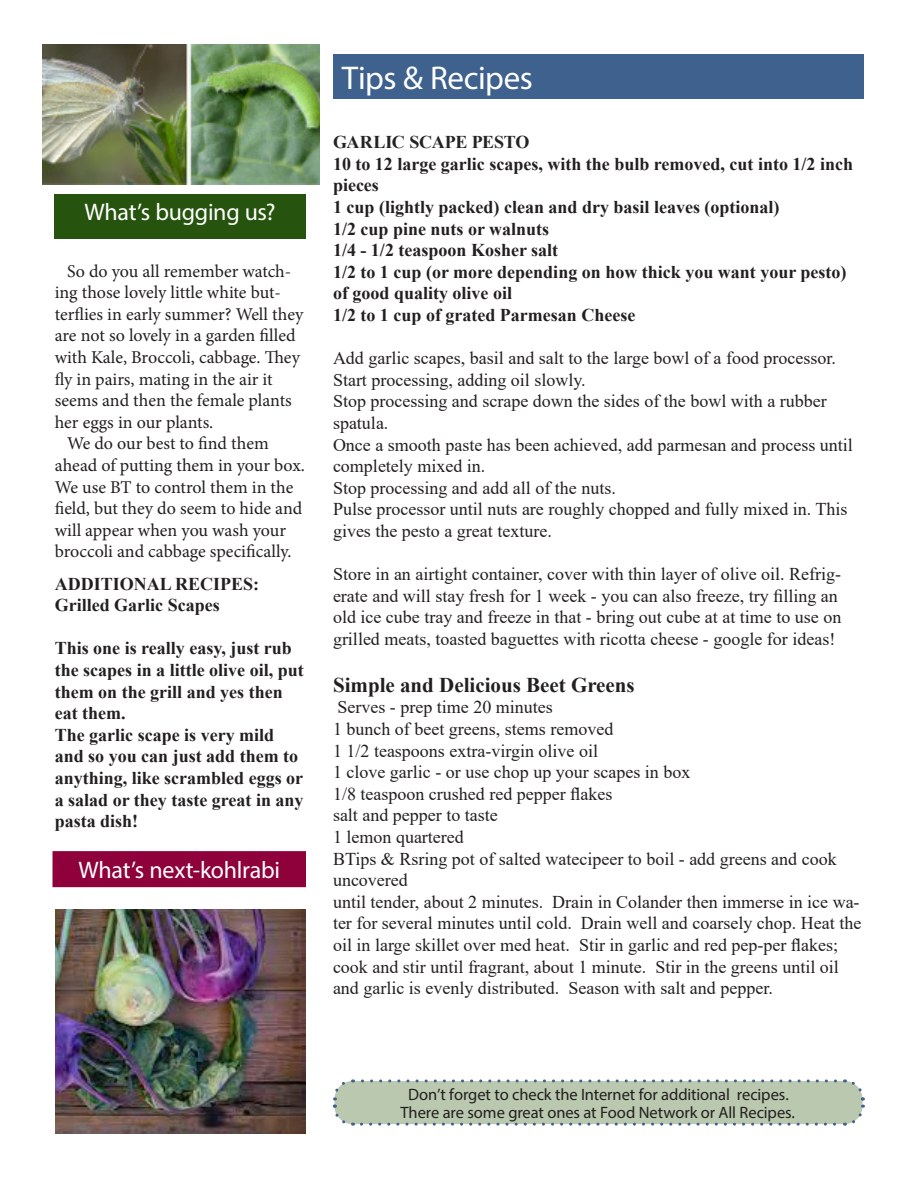
<style>
.page{position:relative;width:918px;height:1188px;background:#fff}
.page>*{position:absolute;margin:0;border:0;box-sizing:border-box;transform-origin:0 0}
.t1{font:33px "Myriad Pro";letter-spacing:-.015em;color:#fff}
.t2{font:24px "Myriad Pro";letter-spacing:-.01em;color:#fff}
.t3{font:700 21px "Times New Roman";color:#231f20}
.t4{font:18px/21.6px "Times New Roman";color:#231f20}
.t5{font:700 18px/21.6px "Times New Roman";color:#231f20}
.t6{font:18px/21.6px "Minion Pro";color:#231f20}
.t7{font:700 18px "Times New Roman";letter-spacing:-.015em;color:#232324}
.t8{font:16.5px/18px "Myriad Pro";letter-spacing:-.005em;color:#231f20;text-align:center}
</style>
<div class="page">
<img style="left:42px;top:44px;width:278px;height:140px">
<div style="left:53px;top:852px;width:252px;height:34px;background:#8e013a"></div>
<div style="left:52px;top:851px;width:254px;height:36px;border:2px solid #8e013a"></div>
<img style="left:56px;top:909px;width:250px;height:225px">
<div style="left:333px;top:54px;width:531px;height:45px;background:#3e618d"></div>
<div style="left:54px;top:194px;width:252px;height:45px;background:#26540e"></div>
<svg style="left:333px;top:1079px;width:532px;height:47px;background:#bac8b3"></svg>
<p class="t2" style="left:84px;top:197px;width:193px">What’s bugging us?</p>
<p class="t6" style="left:55px;top:260px;width:250px;text-indent:12px">So do you all remember watch&shy;ing those lovely little white but&shy;terflies in early summer? Well they are not so lovely in a garden filled with Kale, Broccoli, cabbage. They fly in pairs, mating in the air it seems and then the female plants her eggs in our plants.</p>
<p class="t6" style="left:55px;top:433px;width:252px;text-indent:12px">We do our best to find them ahead of putting them in your box.<br>We use BT to control them in the field, but they do seem to hide and will appear when you wash your broccoli and cabbage specifically.</p>
<p class="t5" style="left:55px;top:572px;width:206px">ADDITIONAL RECIPES:</p>
<p class="t5" style="left:55px;top:594px;width:167px">Grilled Garlic Scapes</p>
<p class="t5" style="left:55px;top:637px;width:251px">This one is really easy, just rub the scapes in a little olive oil, put them on the grill and yes then eat them.</p>
<p class="t5" style="left:55px;top:723px;width:250px">The garlic scape is very mild and so you can just add them to anything, like scrambled eggs or a salad or they taste great in any pasta dish!</p>
<p class="t2" style="left:78px;top:855px;width:203px">What’s next-kohlrabi</p>
<p class="t1" style="left:342px;top:57px;width:193px">Tips &amp; Recipes</p>
<p class="t7" style="left:333px;top:129px;width:198px">GARLIC SCAPE PESTO</p>
<p class="t5" style="left:333px;top:153px;width:522px">10 to 12 large garlic scapes, with the bulb removed, cut into 1/2 inch pieces</p>
<p class="t5" style="left:333px;top:196px;width:448px">1 cup (lightly packed) clean and dry basil leaves (optional)</p>
<p class="t5" style="left:333px;top:217px;width:218px">1/2 cup pine nuts or walnuts</p>
<p class="t5" style="left:333px;top:239px;width:227px">1/4 - 1/2 teaspoon Kosher salt</p>
<p class="t5" style="left:333px;top:261px;width:515px">1/2 to 1 cup (or more depending on how thick you want your pesto) of good quality olive oil</p>
<p class="t5" style="left:333px;top:304px;width:304px">1/2 to 1 cup of grated Parmesan Cheese</p>
<p class="t4" style="left:333px;top:347px;width:505px">Add garlic scapes, basil and salt to the large bowl of a food processor.</p>
<p class="t4" style="left:333px;top:368px;width:254px">Start processing, adding oil slowly.</p>
<p class="t4" style="left:333px;top:390px;width:495px">Stop processing and scrape down the sides of the bowl with a rubber spatula.</p>
<p class="t4" style="left:333px;top:433px;width:521px">Once a smooth paste has been achieved, add parmesan and process until completely mixed in.</p>
<p class="t4" style="left:333px;top:476px;width:284px">Stop processing and add all of the nuts.</p>
<p class="t4" style="left:333px;top:498px;width:516px">Pulse processor until nuts are roughly chopped and fully mixed in. This gives the pesto a great texture.</p>
<p class="t4" style="left:333px;top:563px;width:510px">Store in an airtight container, cover with thin layer of olive oil. Refrig&shy;erate and will stay fresh for 1 week - you can also freeze, try filling an old ice cube tray and freeze in that - bring out cube at at time to use on grilled meats, toasted baguettes with ricotta cheese - google for ideas!</p>
<p class="t3" style="left:333px;top:670px;width:303px">Simple and Delicious Beet Greens</p>
<p class="t4" style="left:338px;top:696px;width:217px">Serves - prep time 20 minutes</p>
<p class="t4" style="left:333px;top:718px;width:359px">1 bunch of beet greens, stems removed<br>1 1/2 teaspoons extra-virgin olive oil<br>1 clove garlic - or use chop up your scapes in box 1/8 teaspoon crushed red pepper flakes<br>salt and pepper to taste<br>1 lemon quartered</p>
<p class="t4" style="left:333px;top:847px;width:505px">BTips &amp; Rsring pot of salted watecipeer to boil - add greens and cook uncovered</p>
<p class="t4" style="left:333px;top:890px;width:530px">until tender, about 2 minutes. Drain in Colander then immerse in ice wa&shy;ter for several minutes until cold. Drain well and coarsely chop. Heat the oil in large skillet over med heat. Stir in garlic and red pep-per flakes; cook and stir until fragrant, about 1 minute. Stir in the greens until oil and garlic is evenly distributed. Season with salt and pepper.</p>
<p class="t8" style="left:400px;top:1085px;width:396px">Don’t forget to check the Internet for additional recipes.<br>There are some great ones at Food Network or All Recipes.</p>
</div>
